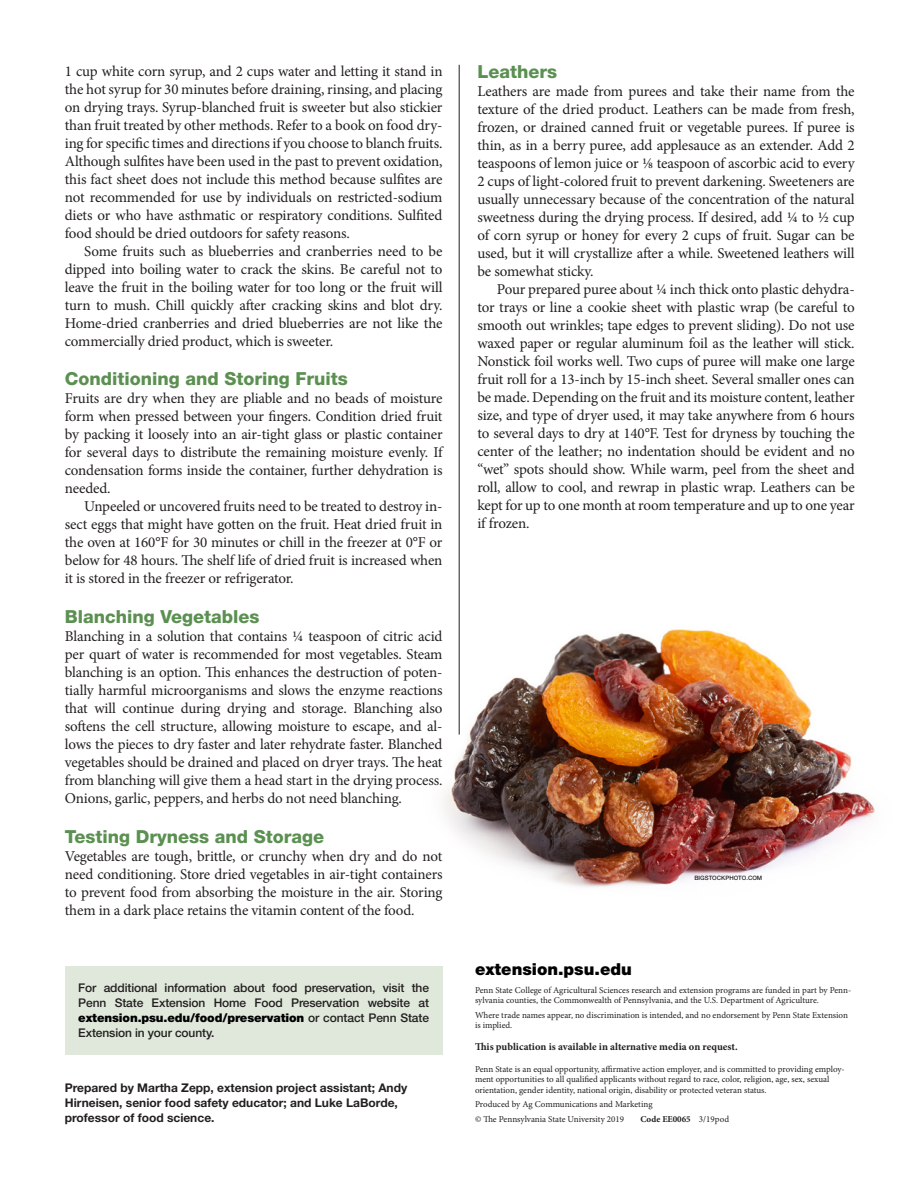
<style>
.page{position:relative;width:918px;height:1188px;background:#fff}
.page>*{position:absolute;margin:0;border:0;box-sizing:border-box;transform-origin:0 0}
.Subhead1{font:800 18px "Helvetica Neue LT Std";color:#5b9051}
.Bullited_Text{font:900 16.5px "Helvetica Neue LT Std";color:#000}
.Text{font:15px/18px "Minion Pro";letter-spacing:-.01em;color:#231f20;text-align:justify}
.Labels{font:500 12px/15px "Helvetica Neue LT Std";letter-spacing:-.01em;color:#231f20;text-align:justify}
.Prepared_By_Text{font:700 12px/15px "Helvetica Neue LT Std";color:#231f20}
.Bullited_Text-2{font:700 10.5px "Minion Pro";color:#231f20}
.Bullited_Text-3{font:9px/10.5px "Minion Pro";color:#231f20}
.Bullited_Text-4{font:700 9px "Minion Pro";color:#231f20}
.Photo_Credit{font:500 6px "Helvetica Neue LT Std";color:#231f20}
.s1{font-weight:900;color:#000}
.s2{font-weight:400}
</style>
<div class="page">
<img style="left:442px;top:544px;width:433px;height:343px">
<hr style="left:459px;top:65px;width:1px;height:670px;background:#231f20">
<div style="left:65px;top:967px;width:378px;height:88px;background:#dfe8da"></div>
<p class="Text" style="left:65px;top:62px;width:379px">1 cup white corn syrup, and 2 cups water and letting it stand in the hot syrup for 30 minutes before draining, rinsing, and placing on drying trays. Syrup-blanched fruit is sweeter but also stickier than fruit treated by other methods. Refer to a book on food dry&shy;ing for specific times and directions if you choose to blanch fruits.<br>Although sulfites have been used in the past to prevent oxidation, this fact sheet does not include this method because sulfites are not recommended for use by individuals on restricted-sodium diets or who have asthmatic or respiratory conditions. Sulfited food should be dried outdoors for safety reasons.</p>
<p class="Text" style="left:65px;top:242px;width:379px;text-indent:20px">Some fruits such as blueberries and cranberries need to be dipped into boiling water to crack the skins. Be careful not to leave the fruit in the boiling water for too long or the fruit will turn to mush. Chill quickly after cracking skins and blot dry.<br>Home-dried cranberries and dried blueberries are not like the commercially dried product, which is sweeter.</p>
<p class="Subhead1" style="left:65px;top:368px;width:285px">Conditioning and Storing Fruits</p>
<p class="Text" style="left:65px;top:390px;width:379px">Fruits are dry when they are pliable and no beads of moisture form when pressed between your fingers. Condition dried fruit by packing it loosely into an air-tight glass or plastic container for several days to distribute the remaining moisture evenly. If condensation forms inside the container, further dehydration is needed.</p>
<p class="Text" style="left:65px;top:498px;width:379px;text-indent:20px">Unpeeled or uncovered fruits need to be treated to destroy in&shy;sect eggs that might have gotten on the fruit. Heat dried fruit in the oven at 160°F for 30 minutes or chill in the freezer at 0°F or below for 48 hours. The shelf life of dried fruit is increased when it is stored in the freezer or refrigerator.</p>
<p class="Subhead1" style="left:65px;top:606px;width:196px">Blanching Vegetables</p>
<p class="Text" style="left:65px;top:627px;width:379px">Blanching in a solution that contains 1/4 teaspoon of citric acid per quart of water is recommended for most vegetables. Steam blanching is an option. This enhances the destruction of poten&shy;tially harmful microorganisms and slows the enzyme reactions that will continue during drying and storage. Blanching also softens the cell structure, allowing moisture to escape, and al&shy;lows the pieces to dry faster and later rehydrate faster. Blanched vegetables should be drained and placed on dryer trays. The heat from blanching will give them a head start in the drying process.<br>Onions, garlic, peppers, and herbs do not need blanching.</p>
<p class="Subhead1" style="left:65px;top:825px;width:261px">Testing Dryness and Storage</p>
<p class="Text" style="left:65px;top:847px;width:379px">Vegetables are tough, brittle, or crunchy when dry and do not need conditioning. Store dried vegetables in air-tight containers to prevent food from absorbing the moisture in the air. Storing them in a dark place retains the vitamin content of the food.</p>
<p class="Labels" style="left:78px;top:981px;width:352px">For additional information about food preservation, visit the Penn State Extension Home Food Preservation website at <span class="s1">extension.psu.edu/food/preservation</span> or contact Penn State Extension in your county.</p>
<p class="Prepared_By_Text" style="left:65px;top:1080px;width:344px">Prepared by Martha Zepp, extension project assistant; Andy<br>Hirneisen, senior food safety educator; and Luke LaBorde, professor of food science.</p>
<p class="Subhead1" style="left:477px;top:61px;width:81px">Leathers</p>
<p class="Text" style="left:477px;top:82px;width:379px">Leathers are made from purees and take their name from the texture of the dried product. Leathers can be made from fresh, frozen, or drained canned fruit or vegetable purees. If puree is thin, as in a berry puree, add applesauce as an extender. Add 2 teaspoons of lemon juice or 1/8 teaspoon of ascorbic acid to every 2 cups of light-colored fruit to prevent darkening. Sweeteners are usually unnecessary because of the concentration of the natural sweetness during the drying process. If desired, add ¼ to ½ cup of corn syrup or honey for every 2 cups of fruit. Sugar can be used, but it will crystallize after a while. Sweetened leathers will be somewhat sticky.</p>
<p class="Text" style="left:477px;top:280px;width:379px;text-indent:20px">Pour prepared puree about ¼ inch thick onto plastic dehydra&shy;tor trays or line a cookie sheet with plastic wrap (be careful to smooth out wrinkles; tape edges to prevent sliding). Do not use waxed paper or regular aluminum foil as the leather will stick.<br>Nonstick foil works well. Two cups of puree will make one large fruit roll for a 13-inch by 15-inch sheet. Several smaller ones can be made. Depending on the fruit and its moisture content, leather size, and type of dryer used, it may take anywhere from 6 hours to several days to dry at 140°F. Test for dryness by touching the center of the leather; no indentation should be evident and no “wet” spots should show. While warm, peel from the sheet and roll, allow to cool, and rewrap in plastic wrap. Leathers can be kept for up to one month at room temperature and up to one year if frozen.</p>
<p class="Bullited_Text" style="left:475px;top:959px;width:158px">extension.psu.edu</p>
<p class="Photo_Credit" style="left:694px;top:874px;width:69px">BIGSTOCKPHOTO.COM</p>
<p class="Bullited_Text-3" style="left:475px;top:985px;width:378px">Penn State College of Agricultural Sciences research and extension programs are funded in part by Penn&shy;sylvania counties, the Commonwealth of Pennsylvania, and the U.S. Department of Agriculture.</p>
<p class="Bullited_Text-3" style="left:475px;top:1010px;width:375px">Where trade names appear, no discrimination is intended, and no endorsement by Penn State Extension is implied.</p>
<p class="Bullited_Text-2" style="left:475px;top:1040px;width:264px">This publication is available in alternative media on request.</p>
<p class="Bullited_Text-3" style="left:475px;top:1064px;width:371px">Penn State is an equal opportunity, affirmative action employer, and is committed to providing employ&shy;ment opportunities to all qualified applicants without regard to race, color, religion, age, sex, sexual orientation, gender identity, national origin, disability or protected veteran status.</p>
<p class="Bullited_Text-3" style="left:475px;top:1099px;width:179px">Produced by Ag Communications and Marketing</p>
<p class="Bullited_Text-3" style="left:475px;top:1114px;width:151px">© The Pennsylvania State University 2019</p>
<p class="Bullited_Text-4" style="left:640px;top:1114px;width:90px">Code EE0065 <span class="s2">3/19pod</span></p>
</div>
